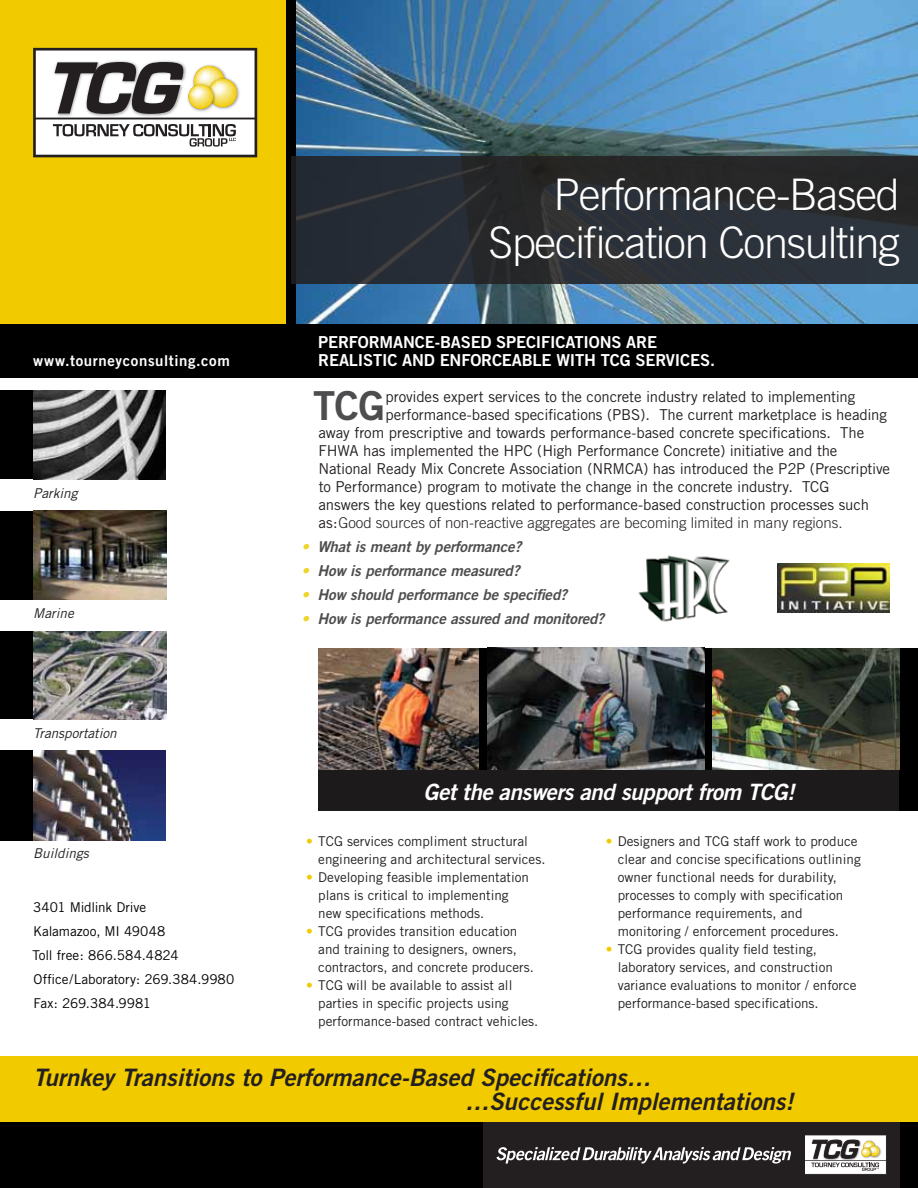
<style>
.page{position:relative;width:918px;height:1188px;background:#fff}
.page>*{position:absolute;margin:0;border:0;box-sizing:border-box;transform-origin:0 0}
.t1{font:300 43.5px/48px "Trade Gothic";letter-spacing:-.03em;color:#fff;text-align:right}
.t2{font:39.9px "Trade Gothic Bold Two";color:#4d4d4f}
.t3{font:italic 24px/24px "Trade Gothic Bold Two";color:#231f20}
.t4{font:italic 22.5px "Trade Gothic Bold Two";letter-spacing:-.02em;color:#fff}
.t5{font:16.5px/18px "Trade Gothic Bold Two";letter-spacing:-.01em;color:#fff}
.t6{font:15px "Trade Gothic";letter-spacing:-.01em;color:#231f20}
.t7{font:italic 15px "Trade Gothic Bold Two";letter-spacing:-.005em;color:#4d4d4f}
.t8{font:300 15px "Trade Gothic";color:#231f20}
.t9{font:15px "Trade Gothic Bold Two";letter-spacing:.04em;color:#fff}
.t10{font:13.5px/18px "Trade Gothic";color:#231f20}
.t11{font:13.5px/24px "Trade Gothic";color:#000}
.t12{font:italic 13.5px "Trade Gothic";color:#231f20}
.s1{font-weight:400}
.s2{color:#f3d326}
.s3{color:#f1cb00}
</style>
<div class="page">
<div style="left:0;top:0;width:299px;height:372px;background:#f1cb00"></div>
<div style="left:286px;top:0;width:15px;height:366px;background:#000"></div>
<div style="left:319px;top:648px;width:599px;height:160px;background:#000"></div>
<img style="left:318px;top:648px;width:161px;height:122px">
<img style="left:713px;top:648px;width:186px;height:122px">
<img style="left:487px;top:648px;width:218px;height:122px">
<div style="left:0;top:324px;width:918px;height:54px;background:#000"></div>
<img style="left:297px;top:0;width:621px;height:324px">
<svg style="left:291px;top:156px;width:627px;height:128px;fill:#282d35"></svg>
<div style="left:319px;top:177px;width:580px;height:41px;background:#272a31"></div>
<div style="left:0;top:391px;width:166px;height:88px;background:#000"></div>
<img style="left:33px;top:391px;width:133px;height:88px">
<div style="left:0;top:511px;width:166px;height:88px;background:#000"></div>
<img style="left:34px;top:511px;width:132px;height:88px">
<div style="left:0;top:631px;width:166px;height:88px;background:#000"></div>
<img style="left:34px;top:631px;width:132px;height:88px">
<div style="left:0;top:1122px;width:918px;height:66px;background:#000"></div>
<div style="left:483px;top:1121px;width:417px;height:67px;background:#231f20"></div>
<svg style="left:496px;top:1147px;width:295px;height:17px"></svg>
<svg style="left:805px;top:1135px;width:82px;height:40px"></svg>
<div style="left:0;top:1056px;width:918px;height:66px;background:#f1cb00"></div>
<div style="left:318px;top:770px;width:600px;height:41px;background:#000"></div>
<div style="left:319px;top:770px;width:580px;height:41px;background:#231f20"></div>
<svg style="left:33px;top:48px;width:224px;height:109px"></svg>
<div style="left:0;top:750px;width:166px;height:90px;background:#000"></div>
<img style="left:34px;top:750px;width:132px;height:90px">
<img style="left:638px;top:555px;width:92px;height:67px">
<img style="left:778px;top:563px;width:111px;height:50px">
<p class="t9" style="left:33px;top:351px;width:198px">www.tourneyconsulting.com</p>
<p class="t12" style="left:33px;top:485px;width:46px">Parking</p>
<p class="t12" style="left:33px;top:605px;width:42px">Marine</p>
<p class="t12" style="left:33px;top:725px;width:85px">Transportation</p>
<h1 class="t1" style="left:489px;top:170px;width:413px">Performance-Based<br>Specification Consulting</h1>
<p class="t5" style="left:318px;top:333px;width:398px">PERFORMANCE-BASED SPECIFICATIONS ARE<br>REALISTIC AND ENFORCEABLE WITH TCG SERVICES.</p>
<h2 class="t2" style="left:313px;top:381px;width:73px">TCG</h2>
<p class="t6" style="left:385px;top:388px;width:471px">provides expert services to the concrete industry related to implementing</p>
<p class="t6" style="left:385px;top:406px;width:503px">performance-based specifications (PBS). The current marketplace is heading</p>
<p class="t6" style="left:319px;top:424px;width:547px">away from prescriptive and towards performance-based concrete specifications. The</p>
<p class="t6" style="left:319px;top:442px;width:520px">FHWA has implemented the HPC (High Performance Concrete) initiative and the</p>
<p class="t6" style="left:318px;top:460px;width:573px">National Ready Mix Concrete Association (NRMCA) has introduced the P2P (Prescriptive</p>
<p class="t6" style="left:319px;top:478px;width:512px">to Performance) program to motivate the change in the concrete industry. TCG</p>
<p class="t6" style="left:319px;top:496px;width:552px">answers the key questions related to performance-based construction processes such</p>
<p class="t8" style="left:319px;top:514px;width:525px"><span class="s1">as:</span>Good sources of non-reactive aggregates are becoming limited in many regions.</p>
<p class="t7" style="left:301px;top:537px;width:222px"><span class="s2">•</span> What is meant by performance?</p>
<p class="t7" style="left:301px;top:561px;width:220px"><span class="s2">•</span> How is performance measured?</p>
<p class="t7" style="left:301px;top:585px;width:267px"><span class="s2">•</span> How should performance be specified?</p>
<p class="t7" style="left:301px;top:609px;width:304px"><span class="s2">•</span> How is performance assured and monitored?</p>
<h3 class="t4" style="left:424px;top:778px;width:373px">Get the answers and support from TCG!</h3>
<p class="t10" style="left:318px;top:832px;width:229px;text-indent:-12px"><span class="s3">•</span> TCG services compliment structural engineering and architectural services.</p>
<p class="t10" style="left:318px;top:868px;width:212px;text-indent:-12px"><span class="s3">•</span> Developing feasible implementation plans is critical to implementing new specifications methods.</p>
<p class="t10" style="left:318px;top:922px;width:217px;text-indent:-12px"><span class="s3">•</span> TCG provides transition education and training to designers, owners, contractors, and concrete producers.</p>
<p class="t10" style="left:318px;top:976px;width:222px;text-indent:-12px"><span class="s3">•</span> TCG will be available to assist all parties in specific projects using performance-based contract vehicles.</p>
<h3 class="t3" style="left:465px;top:1065px;width:330px;text-indent:-432px">Turnkey Transitions to Performance-Based Specifications… …Successful Implementations!</h3>
<p class="t10" style="left:618px;top:832px;width:245px;text-indent:-12px"><span class="s3">•</span> Designers and TCG staff work to produce clear and concise specifications outlining owner functional needs for durability, processes to comply with specification performance requirements, and monitoring / enforcement procedures.</p>
<p class="t10" style="left:618px;top:940px;width:240px;text-indent:-12px"><span class="s3">•</span> TCG provides quality field testing, laboratory services, and construction variance evaluations to monitor / enforce performance-based specifications.</p>
<p class="t12" style="left:33px;top:845px;width:57px">Buildings</p>
<p class="t11" style="left:32px;top:895px;width:203px">3401 Midlink Drive<br>Kalamazoo, MI 49048<br>Toll free: 866.584.4824<br>Office/Laboratory: 269.384.9980<br>Fax: 269.384.9981</p>
</div>
